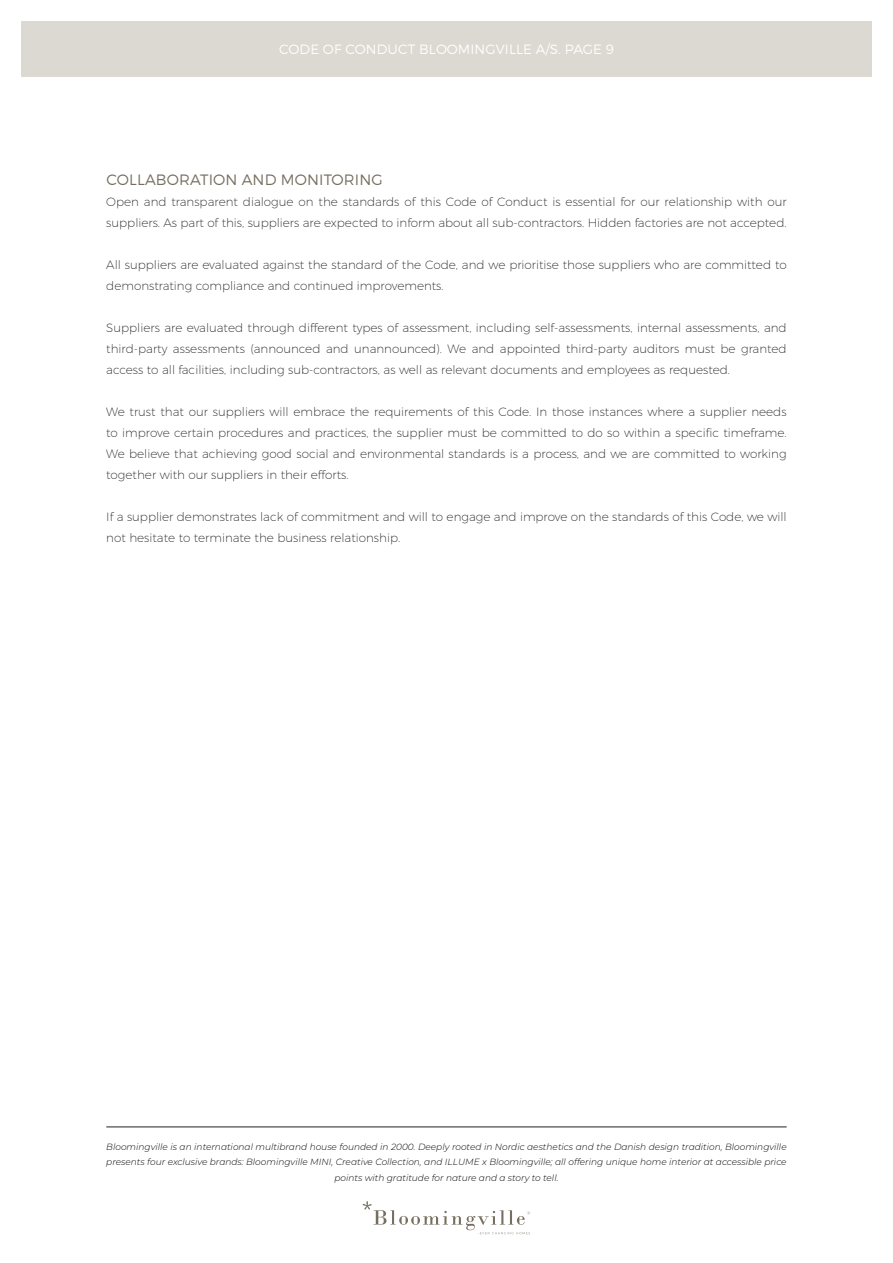
<style>
.page{position:relative;width:893px;height:1263px;background:#fff}
.page>*{position:absolute;margin:0;border:0;box-sizing:border-box;transform-origin:0 0}
.t1{font:300 15px "Montserrat";letter-spacing:.01em;color:#766f5f}
.t2{font:300 13.5px "Montserrat";letter-spacing:.01em;color:#fff}
.body{font:200 12px/21px "Montserrat";color:#231f20}
.t3{font:italic 300 9px/15.6px "Montserrat";color:#040503;text-align:center}
</style>
<div class="page">
<div style="left:21px;top:21px;width:851px;height:56px;background:#dcd8d2"></div>
<svg style="left:363px;top:1201px;width:167px;height:33px"></svg>
<hr style="left:106px;top:1127px;width:681px;height:1px;background:#231f20">
<p class="t2" style="left:279px;top:41px;width:336px">CODE OF CONDUCT BLOOMINGVILLE A/S. PAGE 9</p>
<p class="t1" style="left:106px;top:170px;width:278px">COLLABORATION AND MONITORING</p>
<p class="body" style="left:106px;top:191px;width:682px">Open and transparent dialogue on the standards of this Code of Conduct is essential for our relationship with our suppliers. As part of this, suppliers are expected to inform about all sub-contractors. Hidden factories are not accepted.</p>
<p class="body" style="left:106px;top:254px;width:682px">All suppliers are evaluated against the standard of the Code, and we prioritise those suppliers who are committed to demonstrating compliance and continued improvements.</p>
<p class="body" style="left:106px;top:317px;width:682px;text-align:justify">Suppliers are evaluated through different types of assessment, including self-assessments, internal assessments, and third-party assessments (announced and unannounced). We and appointed third-party auditors must be granted access to all facilities, including sub-contractors, as well as relevant documents and employees as requested.</p>
<p class="body" style="left:106px;top:401px;width:682px;text-align:justify">We trust that our suppliers will embrace the requirements of this Code. In those instances where a supplier needs to improve certain procedures and practices, the supplier must be committed to do so within a specific timeframe.<br>We believe that achieving good social and environmental standards is a process, and we are committed to working together with our suppliers in their efforts.</p>
<p class="body" style="left:106px;top:506px;width:682px">If a supplier demonstrates lack of commitment and will to engage and improve on the standards of this Code, we will not hesitate to terminate the business relationship.</p>
<p class="t3" style="left:106px;top:1138px;width:682px">Bloomingville is an international multibrand house founded in 2000. Deeply rooted in Nordic aesthetics and the Danish design tradition, Bloomingville presents four exclusive brands: Bloomingville MINI, Creative Collection, and ILLUME x Bloomingville; all offering unique home interior at accessible price points with gratitude for nature and a story to tell.</p>
</div>
